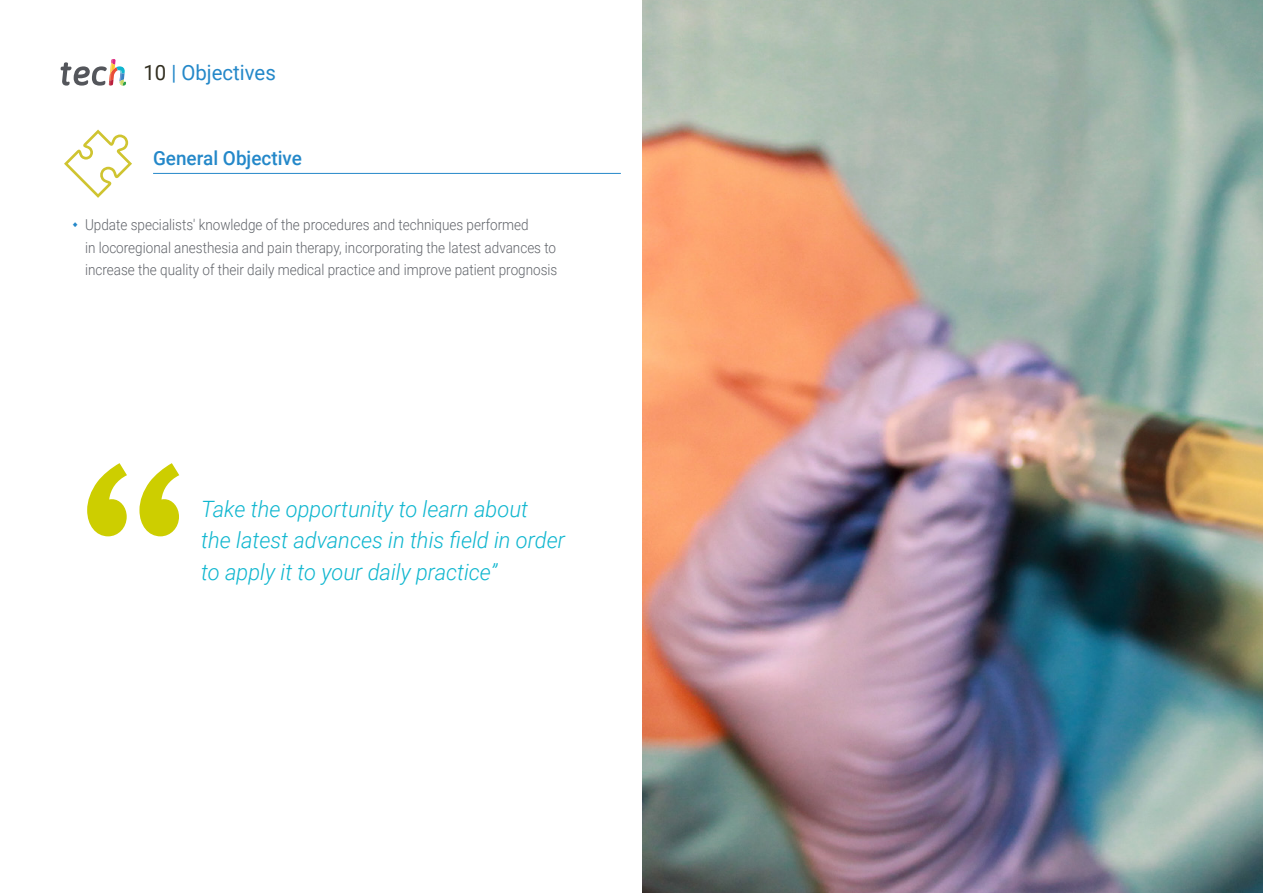
<style>
.page{position:relative;width:1263px;height:893px;background:#fff}
.page>*{position:absolute;margin:0;border:0;box-sizing:border-box;transform-origin:0 0}
.t1{font:italic 300 22.5px/31.5px "Roboto";color:#0fb6cf}
.t2{font:21px "Roboto";color:#2488c9}
.t3{font:500 19.5px "Roboto";color:#2488c9}
.t4{font:300 15px/22.5px "Roboto";color:#61646a;scale:.9 1}
.s1{color:#312e20}
</style>
<div class="page">
<img style="left:642px;top:0;width:621px;height:893px">
<hr style="left:153px;top:173px;width:468px;height:1px;background:#2488c9">
<svg style="left:64px;top:130px;width:68px;height:68px"></svg>
<svg style="left:61px;top:59px;width:65px;height:27px"></svg>
<svg style="left:87px;top:463px;width:92px;height:73px"></svg>
<h2 class="t2" style="left:144px;top:57px;width:134px"><span class="s1">10</span> | Objectives</h2>
<h3 class="t3" style="left:153px;top:144px;width:150px">General Objective</h3>
<p class="t4" style="left:85px;top:213px;width:526px">Update specialists' knowledge of the procedures and techniques performed<br>in locoregional anesthesia and pain therapy, incorporating the latest advances to increase the quality of their daily medical practice and improve patient prognosis</p>
<h1 class="t1" style="left:201px;top:492px;width:365px">Take the opportunity to learn about<br>the latest advances in this field in order to apply it to your daily practice”</h1>
</div>
